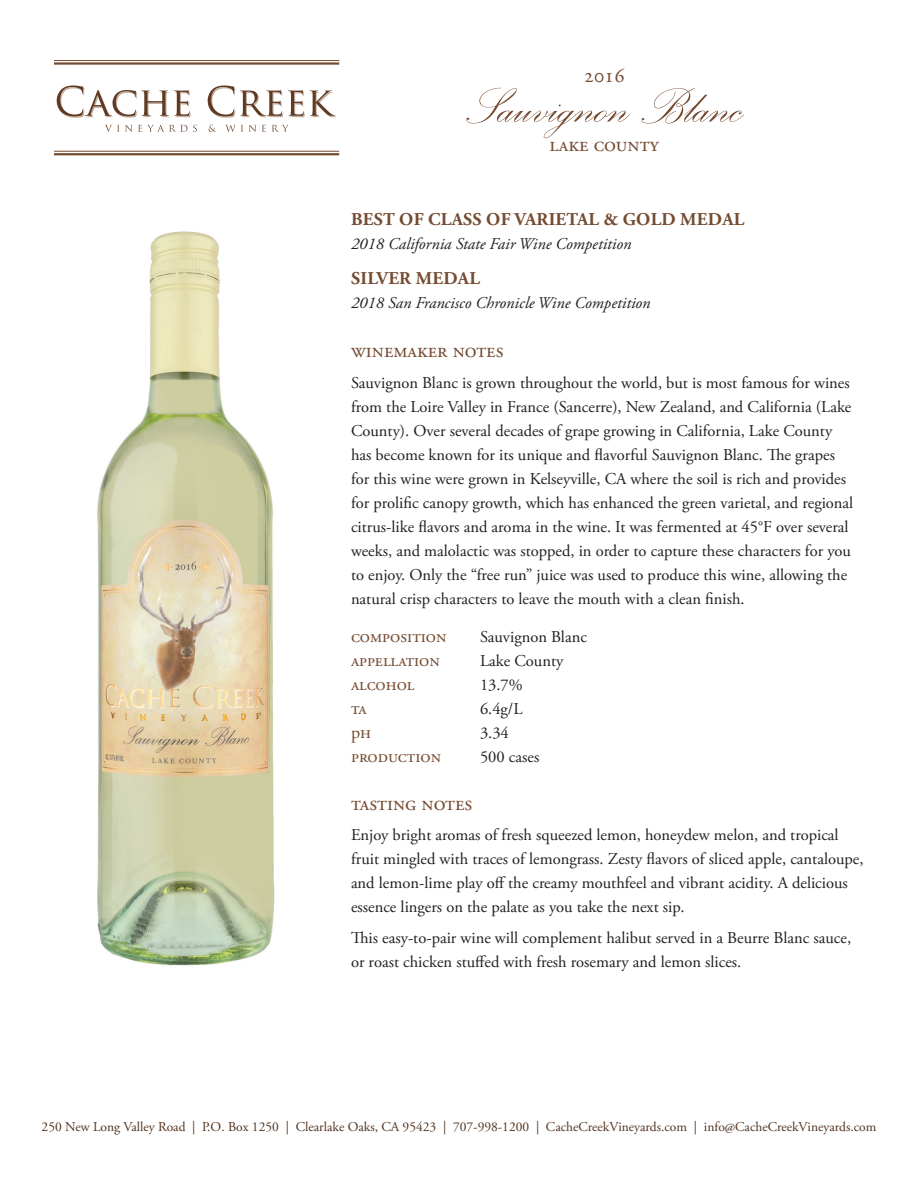
<style>
.page{position:relative;width:918px;height:1188px;background:#fff}
.page>*{position:absolute;margin:0;border:0;box-sizing:border-box;transform-origin:0 0}
.t1{font:63px "Palace Script";color:#754b31}
.t2{font:21px "Adobe Garamond Pro";color:#754b31}
.t3{font:18px "Adobe Garamond Pro";color:#754b31}
.t4{font:700 18px "Adobe Garamond Pro";letter-spacing:.015em;color:#754b31}
.t5{font:16.5px/24px "Adobe Garamond Pro";color:#231f20}
.t6{font:italic 16.5px "Adobe Garamond Pro";color:#231f20}
.t7{font:13.5px "Adobe Garamond Pro";color:#53321c}
</style>
<div class="page">
<svg style="left:57px;top:86px;width:280px;height:32px"></svg>
<svg style="left:105px;top:125px;width:183px;height:7px"></svg>
<hr style="left:54px;top:60px;width:285px;height:1px;background:#754b31">
<hr style="left:54px;top:62px;width:285px;height:3px;background:#754b31">
<hr style="left:54px;top:151px;width:285px;height:1px;background:#754b31">
<hr style="left:54px;top:153px;width:285px;height:2px;background:#754b31">
<img style="left:97px;top:231px;width:178px;height:735px">
<p class="t2" style="left:584px;top:63px;width:43px">2016</p>
<p class="t1" style="left:465px;top:65px;width:280px">Sauvignon Blanc</p>
<p class="t2" style="left:550px;top:132px;width:111px">lake county</p>
<p class="t4" style="left:351px;top:209px;width:395px">BEST OF CLASS OF VARIETAL &amp; GOLD MEDAL</p>
<p class="t6" style="left:351px;top:234px;width:282px">2018 California State Fair Wine Competition</p>
<p class="t4" style="left:351px;top:268px;width:130px">SILVER MEDAL</p>
<p class="t6" style="left:351px;top:293px;width:301px">2018 San Francisco Chronicle Wine Competition</p>
<p class="t2" style="left:351px;top:338px;width:154px">winemaker notes</p>
<p class="t5" style="left:351px;top:372px;width:504px">Sauvignon Blanc is grown throughout the world, but is most famous for wines from the Loire Valley in France (Sancerre ,) New Zealand, and California (Lake County .) Over several decades of grape growing in California, Lake County has become known for its unique and flavorful Sauvignon Blanc. The grapes for this wine were grown in Kelseyville, CA where the soil is rich and provides for prolific canopy growth, which has enhanced the green varietal, and regional citrus-like flavors and aroma in the wine It. was fermented at 45°F over several weeks, and malolactic was stopped in, order to capture these characters for you to enjoy. Only the “free run” juice was used to produce this wine, allowing the natural crisp characters to leave the mouth with a clean finish.</p>
<p class="t5" style="left:480px;top:625px;width:108px">Sauvignon Blanc</p>
<p class="t3" style="left:351px;top:625px;width:97px">composition</p>
<p class="t3" style="left:351px;top:649px;width:90px">appellation</p>
<p class="t5" style="left:480px;top:649px;width:85px">Lake County</p>
<p class="t3" style="left:351px;top:673px;width:65px">alcohol</p>
<p class="t5" style="left:480px;top:673px;width:44px">13.7%</p>
<p class="t3" style="left:351px;top:697px;width:17px">ta</p>
<p class="t5" style="left:480px;top:697px;width:44px">6.4 L/g</p>
<p class="t3" style="left:351px;top:721px;width:22px">ph</p>
<p class="t5" style="left:480px;top:721px;width:30px">3.34</p>
<p class="t5" style="left:480px;top:745px;width:61px">500 cases</p>
<p class="t3" style="left:351px;top:745px;width:92px">production</p>
<p class="t2" style="left:351px;top:790px;width:123px">tasting notes</p>
<p class="t5" style="left:351px;top:824px;width:514px">Enjoy bright aromas of fresh squeezed lemon, honeydew melon, and tropical fruit mingled with traces of lemongrass. Zesty flavors of sliced apple, cantaloupe, and lemon-lime play offthe creamy mouthfeel and vibrant acidity A. delicious essence lingers on the palate as you take the next sip.</p>
<p class="t5" style="left:351px;top:927px;width:502px">This easy-to-pair wine will complement halibut served in a Beurre Blanc sauce, or roast chicken stuffed with fresh rosemary and lemon slices.</p>
<p class="t7" style="left:42px;top:1119px;width:145px">250 New Long Valley Road</p>
<p class="t7" style="left:192px;top:1119px;width:5px">|</p>
<p class="t7" style="left:202px;top:1119px;width:78px">O. P . Box 1250</p>
<p class="t7" style="left:286px;top:1119px;width:5px">|</p>
<p class="t7" style="left:296px;top:1119px;width:142px">Clearlake Oaks, CA 95423</p>
<p class="t7" style="left:443px;top:1119px;width:5px">|</p>
<p class="t7" style="left:453px;top:1119px;width:78px">707-998-1200</p>
<p class="t7" style="left:536px;top:1119px;width:5px">|</p>
<p class="t7" style="left:546px;top:1119px;width:143px">CacheCreekVineyards.com</p>
<p class="t7" style="left:694px;top:1119px;width:5px">|</p>
<p class="t7" style="left:704px;top:1119px;width:174px">info@CacheCreekVineyards.com</p>
</div>
